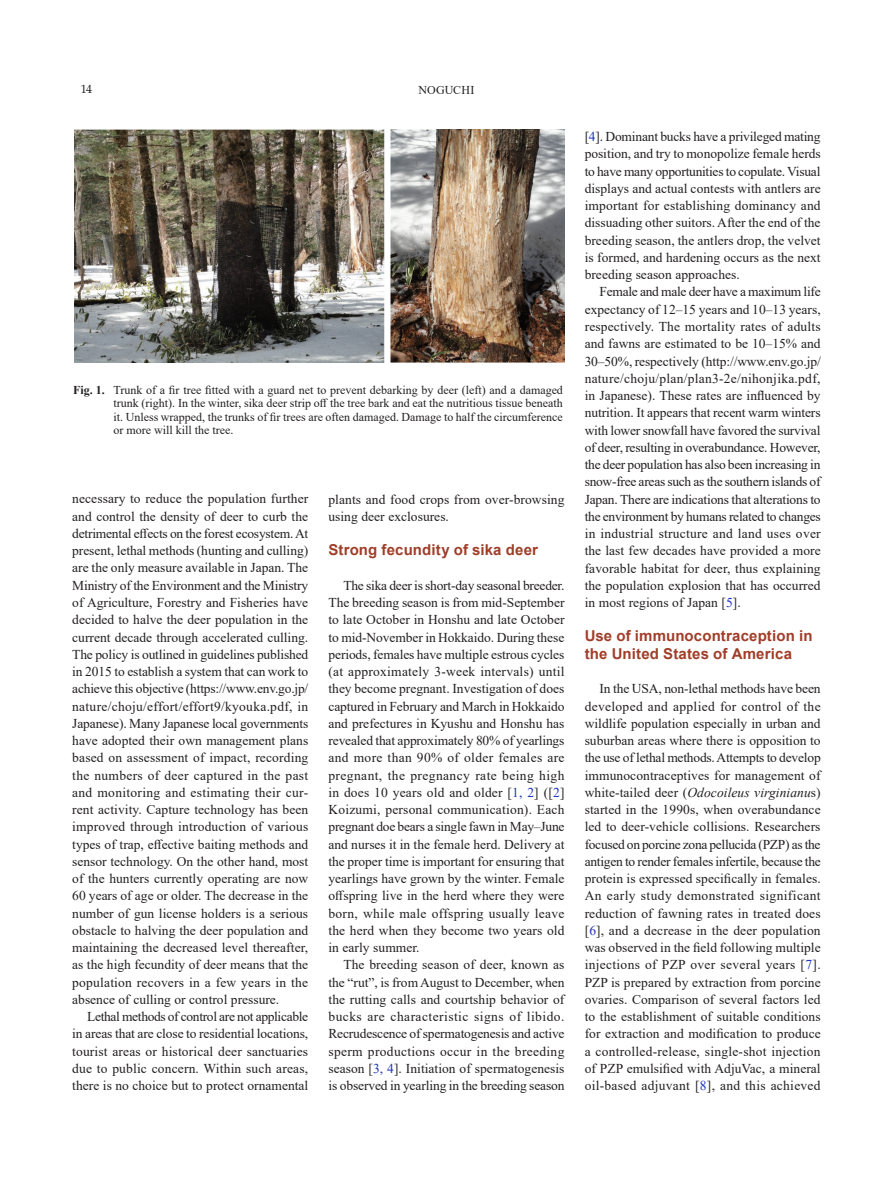
<style>
.page{position:relative;width:893px;height:1191px;background:#fff}
.page>*{position:absolute;margin:0;border:0;box-sizing:border-box;transform-origin:0 0}
.t1{font:700 15px/17.2px "Arial";letter-spacing:.01em;color:#a03e29}
.t2{font:13.5px/17.2px "Times New Roman";color:#231f20;text-align:justify}
.t3{font:12px/13.5px "Times New Roman";color:#231f20;text-align:justify}
.t4{font:12px "Palatino Linotype";color:#231f20}
.s1{font-weight:700}
.s2{color:#1c32c0}
.s3{font-style:italic}
</style>
<div class="page">
<img style="left:75px;top:130px;width:489px;height:232px">
<p class="t4" style="left:81px;top:81px;width:13px">14</p>
<p class="t3" style="left:418px;top:82px;width:57px">NOGUCHI</p>
<p class="t3" style="left:113px;top:382px;width:451px;text-indent:-40px"><span class="s1">Fig. 1.</span> Trunk of a fir tree fitted with a guard net to prevent debarking by deer (left) and a damaged trunk (right). In the winter, sika deer strip off the tree bark and eat the nutritious tissue beneath it. Unless wrapped, the trunks of fir trees are often damaged. Damage to half the circumference or more will kill the tree.</p>
<p class="t2" style="left:72px;top:490px;width:238px">necessary to reduce the population further and control the density of deer to curb the detrimental effects on the forest ecosystem. At present, lethal methods (hunting and culling) are the only measure available in Japan. The Ministry of the Environment and the Ministry of Agriculture, Forestry and Fisheries have decided to halve the deer population in the current decade through accelerated culling.<br>The policy is outlined in guidelines published in 2015 to establish a system that can work to achieve this objective (https://www.env.go.jp/ nature/choju/effort/effort9/kyouka.pdf, in Japanese). Many Japanese local governments have adopted their own management plans based on assessment of impact, recording the numbers of deer captured in the past and monitoring and estimating their cur&shy;rent activity. Capture technology has been improved through introduction of various types of trap, effective baiting methods and sensor technology. On the other hand, most of the hunters currently operating are now 60 years of age or older. The decrease in the number of gun license holders is a serious obstacle to halving the deer population and maintaining the decreased level thereafter, as the high fecundity of deer means that the population recovers in a few years in the absence of culling or control pressure.</p>
<p class="t2" style="left:72px;top:1007px;width:238px;text-indent:15px">Lethal methods of control are not applicable in areas that are close to residential locations, tourist areas or historical deer sanctuaries due to public concern. Within such areas, there is no choice but to protect ornamental</p>
<p class="t2" style="left:328px;top:490px;width:238px">plants and food crops from over-browsing using deer exclosures.</p>
<p class="t1" style="left:328px;top:541px;width:211px">Strong fecundity of sika deer</p>
<p class="t2" style="left:328px;top:576px;width:238px;text-indent:15px">The sika deer is short-day seasonal breeder.<br>The breeding season is from mid-September to late October in Honshu and late October to mid-November in Hokkaido. During these periods, females have multiple estrous cycles (at approximately 3-week intervals) until they become pregnant. Investigation of does captured in February and March in Hokkaido and prefectures in Kyushu and Honshu has revealed that approximately 80% of yearlings and more than 90% of older females are pregnant, the pregnancy rate being high in does 10 years old and older [<span class="s2">1, 2</span>] ([<span class="s2">2</span>] Koizumi, personal communication). Each pregnant doe bears a single fawn in May–June and nurses it in the female herd. Delivery at the proper time is important for ensuring that yearlings have grown by the winter. Female offspring live in the herd where they were born, while male offspring usually leave the herd when they become two years old in early summer.</p>
<p class="t2" style="left:328px;top:955px;width:238px;text-indent:15px">The breeding season of deer, known as the “rut”, is from August to December, when the rutting calls and courtship behavior of bucks are characteristic signs of libido.<br>Recrudescence of spermatogenesis and active sperm productions occur in the breeding season [<span class="s2">3, 4</span>]. Initiation of spermatogenesis is observed in yearling in the breeding season</p>
<p class="t2" style="left:585px;top:128px;width:238px">[<span class="s2">4</span>]. Dominant bucks have a privileged mating position, and try to monopolize female herds to have many opportunities to copulate. Visual displays and actual contests with antlers are important for establishing dominancy and dissuading other suitors. After the end of the breeding season, the antlers drop, the velvet is formed, and hardening occurs as the next breeding season approaches.</p>
<p class="t2" style="left:585px;top:283px;width:238px;text-indent:15px">Female and male deer have a maximum life expectancy of 12–15 years and 10–13 years, respectively. The mortality rates of adults and fawns are estimated to be 10–15% and 30–50%, respectively (http://www.env.go.jp/ nature/choju/plan/plan3-2e/nihonjika.pdf, in Japanese). These rates are influenced by nutrition. It appears that recent warm winters with lower snowfall have favored the survival of deer, resulting in overabundance. However, the deer population has also been increasing in snow-free areas such as the southern islands of Japan. There are indications that alterations to the environment by humans related to changes in industrial structure and land uses over the last few decades have provided a more favorable habitat for deer, thus explaining the population explosion that has occurred in most regions of Japan [<span class="s2">5</span>].</p>
<p class="t1" style="left:585px;top:628px;width:229px">Use of immunocontraception in the United States of America</p>
<p class="t2" style="left:585px;top:679px;width:238px;text-indent:15px">In the USA, non-lethal methods have been developed and applied for control of the wildlife population especially in urban and suburban areas where there is opposition to the use of lethal methods. Attempts to develop immunocontraceptives for management of white-tailed deer (<span class="s3">Odocoileus virginianu</span>s) started in the 1990s, when overabundance led to deer-vehicle collisions. Researchers focused on porcine zona pellucida (PZP) as the antigen to render females infertile, because the protein is expressed specifically in females.<br>An early study demonstrated significant reduction of fawning rates in treated does [<span class="s2">6</span>], and a decrease in the deer population was observed in the field following multiple injections of PZP over several years [<span class="s2">7</span>].<br>PZP is prepared by extraction from porcine ovaries. Comparison of several factors led to the establishment of suitable conditions for extraction and modification to produce a controlled-release, single-shot injection of PZP emulsified with AdjuVac, a mineral oil-based adjuvant [<span class="s2">8</span>], and this achieved</p>
</div>
